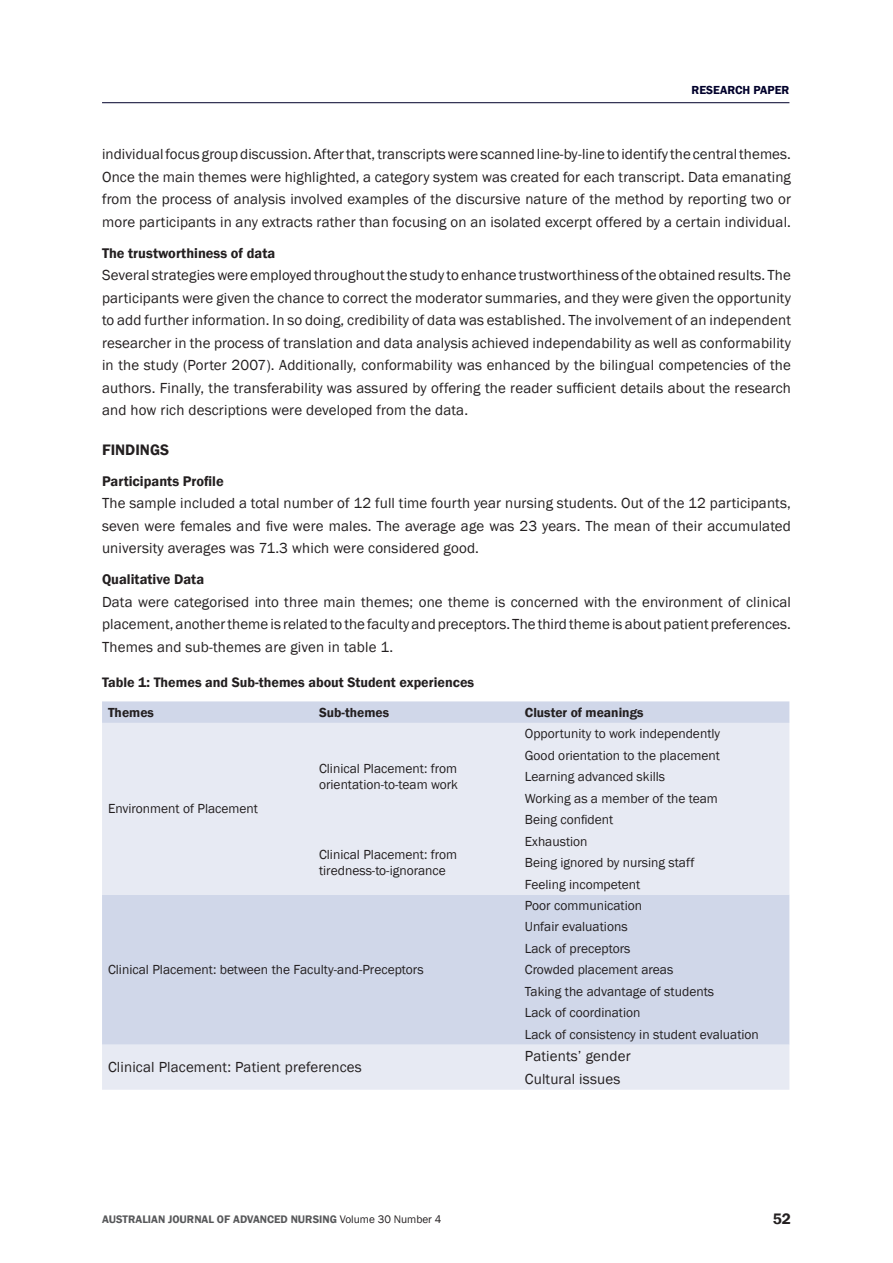
<style>
.page{position:relative;width:893px;height:1263px;background:#fff}
.page>*{position:absolute;margin:0;border:0;box-sizing:border-box;transform-origin:0 0}
.Head_Level_2{font:600 15.6px "Franklin Gothic";color:#231f20}
.Body_Text{font:15px/22.5px "Franklin Gothic";letter-spacing:.01em;color:#231f20;text-align:justify}
.Head_Level_3{font:600 14.4px "Franklin Gothic";color:#231f20}
.Table_title_label{font:600 14.1px "Franklin Gothic";color:#231f20}
.Table_Text{font:13.5px/16.2px "Franklin Gothic";color:#231f20}
.Table_Header{font:600 13.5px "Franklin Gothic";color:#231f20}
.t1{font:600 12px "Franklin Gothic";color:#01002b}
.t2{font:600 11.25px "Franklin Gothic";color:#57585a}
.s1{font-weight:400;color:#231f20}
</style>
<div class="page">
<hr style="left:102px;top:102px;width:687px;height:1px;background:#01002b">
<div style="left:102px;top:701px;width:687px;height:22px;background:#d0d7e9"></div>
<svg style="left:102px;top:723px;width:687px;height:367px;background:#dde2ee"></svg>
<p class="t1" style="left:691px;top:83px;width:99px">RESEARCH PAPER</p>
<p class="Body_Text" style="left:102px;top:143px;width:691px">individual focus group discussion. After that, transcripts were scanned line-by-line to identify the central themes.<br>Once the main themes were highlighted, a category system was created for each transcript. Data emanating from the process of analysis involved examples of the discursive nature of the method by reporting two or more participants in any extracts rather than focusing on an isolated excerpt offered by a certain individual.</p>
<p class="Head_Level_3" style="left:102px;top:244px;width:175px">The trustworthiness of data</p>
<p class="Body_Text" style="left:102px;top:264px;width:690px">Several strategies were employed throughout the study to enhance trustworthiness of the obtained results. The participants were given the chance to correct the moderator summaries, and they were given the opportunity to add further information. In so doing, credibility of data was established. The involvement of an independent researcher in the process of translation and data analysis achieved independability as well as conformability in the study (Porter 2007). Additionally, conformability was enhanced by the bilingual competencies of the authors. Finally, the transferability was assured by offering the reader sufficient details about the research and how rich descriptions were developed from the data.</p>
<p class="Head_Level_2" style="left:102px;top:440px;width:69px">FINDINGS</p>
<p class="Head_Level_3" style="left:102px;top:472px;width:123px">Participants Profile</p>
<p class="Body_Text" style="left:102px;top:492px;width:690px">The sample included a total number of 12 full time fourth year nursing students. Out of the 12 participants, seven were females and five were males. The average age was 23 years. The mean of their accumulated university averages was 71.3 which were considered good.</p>
<p class="Head_Level_3" style="left:102px;top:571px;width:104px">Qualitative Data</p>
<p class="Body_Text" style="left:102px;top:591px;width:690px">Data were categorised into three main themes; one theme is concerned with the environment of clinical placement, another theme is related to the faculty and preceptors. The third theme is about patient preferences.<br>Themes and sub-themes are given in table 1.</p>
<p class="Table_title_label" style="left:102px;top:673px;width:374px">Table 1: Themes and Sub-themes about Student experiences</p>
<p class="Table_Header" style="left:108px;top:704px;width:47px">Themes</p>
<p class="Table_Header" style="left:319px;top:704px;width:72px">Sub-themes</p>
<p class="Table_Header" style="left:525px;top:704px;width:120px">Cluster of meanings</p>
<p class="Table_Text" style="left:108px;top:801px;width:152px">Environment of Placement</p>
<p class="Table_Text" style="left:319px;top:761px;width:140px">Clinical Placement: from orientation-to-team work</p>
<p class="Table_Text" style="left:319px;top:847px;width:139px">Clinical Placement: from tiredness-to-ignorance</p>
<p class="Table_Text" style="left:108px;top:962px;width:317px">Clinical Placement: between the Faculty-and-Preceptors</p>
<p class="Body_Text" style="left:108px;top:1056px;width:255px">Clinical Placement: Patient preferences</p>
<p class="Table_Text" style="left:525px;top:726px;width:197px">Opportunity to work independently</p>
<p class="Table_Text" style="left:525px;top:747px;width:197px">Good orientation to the placement</p>
<p class="Table_Text" style="left:525px;top:769px;width:142px">Learning advanced skills</p>
<p class="Table_Text" style="left:525px;top:790px;width:195px">Working as a member of the team</p>
<p class="Table_Text" style="left:525px;top:812px;width:90px">Being confident</p>
<p class="Table_Text" style="left:525px;top:833px;width:64px">Exhaustion</p>
<p class="Table_Text" style="left:525px;top:855px;width:171px">Being ignored by nursing staff</p>
<p class="Table_Text" style="left:525px;top:876px;width:117px">Feeling incompetent</p>
<p class="Table_Text" style="left:525px;top:898px;width:119px">Poor communication</p>
<p class="Table_Text" style="left:525px;top:919px;width:104px">Unfair evaluations</p>
<p class="Table_Text" style="left:525px;top:940px;width:107px">Lack of preceptors</p>
<p class="Table_Text" style="left:525px;top:962px;width:150px">Crowded placement areas</p>
<p class="Table_Text" style="left:525px;top:983px;width:191px">Taking the advantage of students</p>
<p class="Table_Text" style="left:525px;top:1005px;width:117px">Lack of coordination</p>
<p class="Table_Text" style="left:525px;top:1026px;width:236px">Lack of consistency in student evaluation</p>
<p class="Body_Text" style="left:525px;top:1045px;width:107px">Patients’ gender</p>
<p class="Body_Text" style="left:525px;top:1068px;width:97px">Cultural issues</p>
<p class="t2" style="left:102px;top:1213px;width:341px">AUSTRALIAN JOURNAL OF ADVANCED NURSING <span class="s1">Volume 30 Number 4</span></p>
<p class="Head_Level_2" style="left:773px;top:1209px;width:20px">52</p>
</div>
